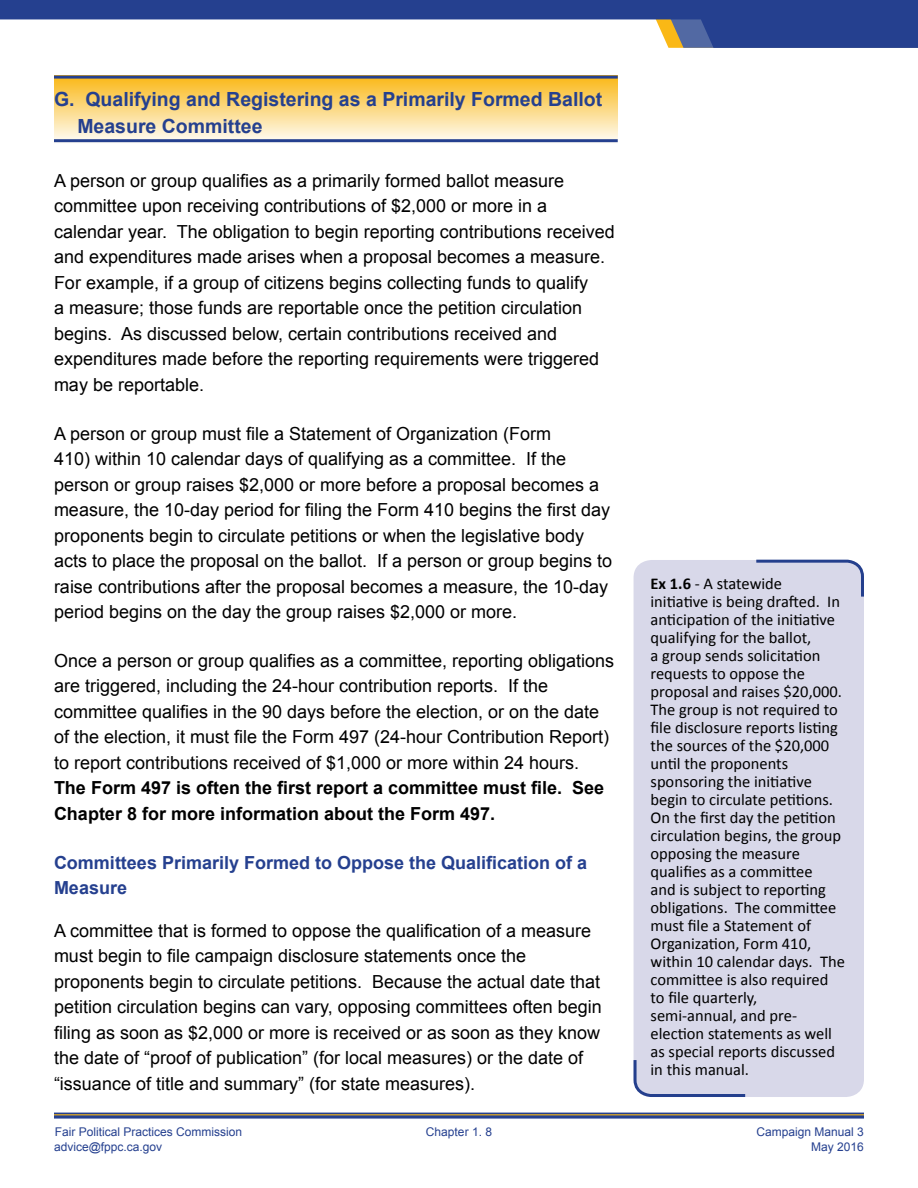
<style>
.page{position:relative;width:918px;height:1188px;background:#fff}
.page>*{position:absolute;margin:0;border:0;box-sizing:border-box;transform-origin:0 0}
.t1{font:700 19.5px/27px "Arial";color:#25408f}
.t2{font:18px/25.5px "Arial";color:#000}
.t3{font:700 18px/25.5px "Arial";color:#000}
.t4{font:700 18px/25.5px "Arial";color:#25408f}
.t5{font:16.5px/18px "Calibri";color:#000}
.t6{font:12px/15px "Arial";color:#25408f}
.s1{font-weight:700}
</style>
<div class="page">
<svg style="left:54px;top:79px;width:564px;height:64px;background:#fbd986"></svg>
<hr style="left:54px;top:76px;width:564px;height:3px;background:#25408f">
<hr style="left:54px;top:139px;width:564px;height:3px;background:#25408f">
<svg style="left:54px;top:1113px;width:810px;height:6px;background:#47598f"></svg>
<hr style="left:54px;top:1114px;width:810px;height:1px;background:#fab816">
<svg style="left:0;top:0;width:918px;height:48px;fill:#25408f"></svg>
<div style="left:634px;top:560px;width:230px;height:537px;background:#d8d8e9;border-radius:18px"></div>
<svg style="left:633px;top:1057px;width:113px;height:40px"></svg>
<svg style="left:756px;top:559px;width:108px;height:38px"></svg>
<p class="t1" style="left:77px;top:87px;width:526px;text-indent:-23px">G. Qualifying and Registering as a Primarily Formed Ballot<br>Measure Committee</p>
<p class="t2" style="left:54px;top:168px;width:562px">A person or group qualifies as a primarily formed ballot measure committee upon receiving contributions of $2,000 or more in a calendar year. The obligation to begin reporting contributions received and expenditures made arises when a proposal becomes a measure.<br>For example, if a group of citizens begins collecting funds to qualify<br>a measure; those funds are reportable once the petition circulation begins. As discussed below, certain contributions received and expenditures made before the reporting requirements were triggered may be reportable.</p>
<p class="t2" style="left:54px;top:421px;width:560px">A person or group must file a Statement of Organization (Form<br>410) within 10 calendar days of qualifying as a committee. If the person or group raises $2,000 or more before a proposal becomes a measure, the 10-day period for filing the Form 410 begins the first day proponents begin to circulate petitions or when the legislative body acts to place the proposal on the ballot. If a person or group begins to raise contributions after the proposal becomes a measure, the 10-day period begins on the day the group raises $2,000 or more.</p>
<p class="t2" style="left:54px;top:648px;width:562px">Once a person or group qualifies as a committee, reporting obligations are triggered, including the 24-hour contribution reports. If the committee qualifies in the 90 days before the election, or on the date of the election, it must file the Form 497 (24-hour Contribution Report) to report contributions received of $1,000 or more within 24 hours.</p>
<p class="t3" style="left:54px;top:776px;width:552px">The Form 497 is often the first report a committee must file. See<br>Chapter 8 for more information about the Form 497.</p>
<p class="t4" style="left:54px;top:850px;width:535px">Committees Primarily Formed to Oppose the Qualification of a<br>Measure</p>
<p class="t2" style="left:54px;top:918px;width:549px">A committee that is formed to oppose the qualification of a measure must begin to file campaign disclosure statements once the proponents begin to circulate petitions. Because the actual date that petition circulation begins can vary, opposing committees often begin filing as soon as $2,000 or more is received or as soon as they know the date of “proof of publication” (for local measures) or the date of “issuance of title and summary” (for state measures).</p>
<p class="t5" style="left:651px;top:575px;width:196px"><span class="s1">Ex 1.6</span> - A statewide<br>initiative is being drafted. In anticipation of the initiative qualifying for the ballot,<br>a group sends solicitation requests to oppose the proposal and raises $20,000.<br>The group is not required to file disclosure reports listing the sources of the $20,000 until the proponents sponsoring the initiative begin to circulate petitions.<br>On the first day the petition circulation begins, the group opposing the measure qualifies as a committee<br>and is subject to reporting obligations. The committee must file a Statement of<br>Organization, Form 410, within 10 calendar days. The committee is also required to file quarterly, semi-annual, and pre&shy;election statements as well as special reports discussed in this manual.</p>
<p class="t6" style="left:54px;top:1124px;width:190px">Fair Political Practices Commission advice@fppc.ca.gov</p>
<p class="t6" style="left:426px;top:1124px;width:68px">Chapter 1. 8</p>
<p class="t6" style="left:757px;top:1124px;width:109px;text-align:right">Campaign Manual 3<br>May 2016</p>
</div>
